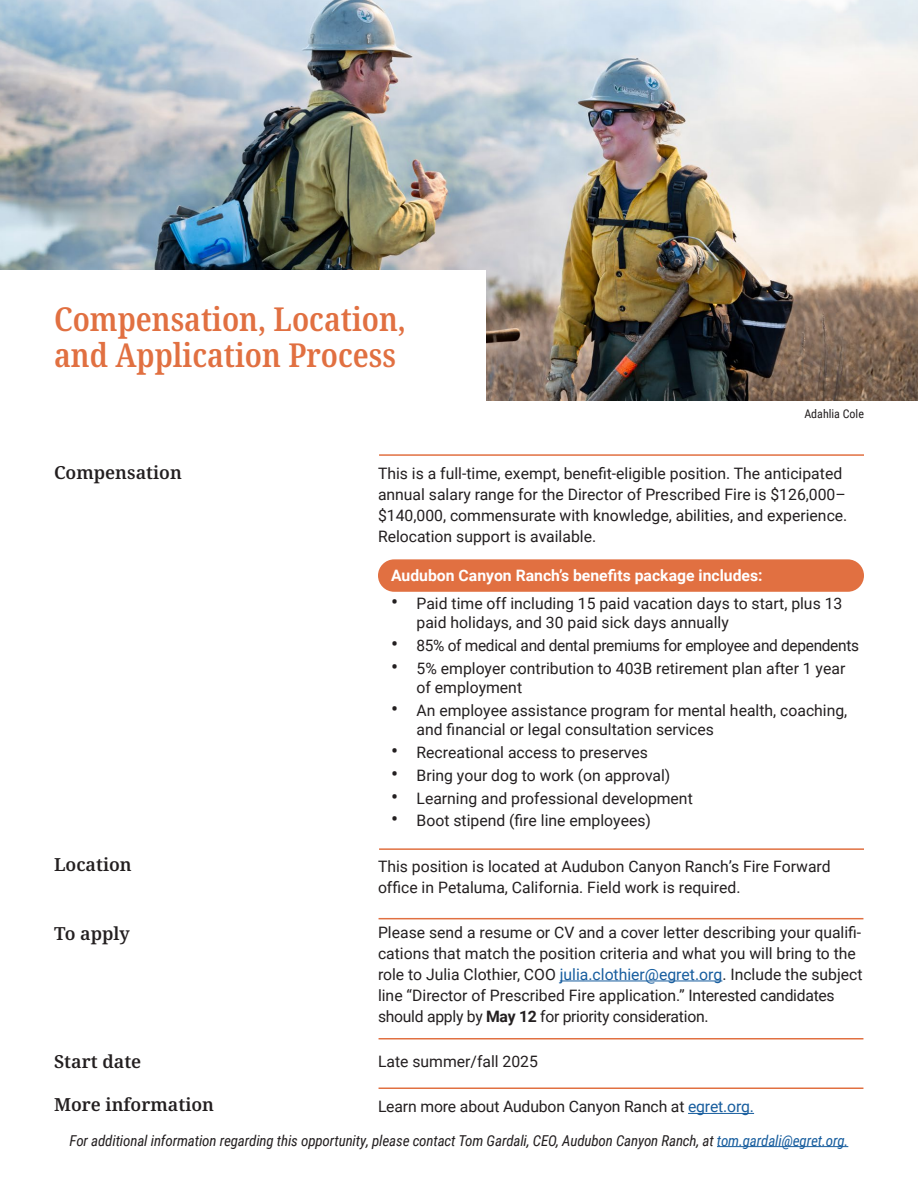
<style>
.page{position:relative;width:918px;height:1188px;background:#fff}
.page>*{position:absolute;margin:0;border:0;box-sizing:border-box;transform-origin:0 0}
.t1{font:600 condensed 33px/36px "Noto Serif";color:#e17041}
.t2{font:600 18px "Noto Serif";color:#231f20}
.t3{font:15.75px/21px "Roboto";color:#231f20}
.t4{font:15.75px "Roboto";letter-spacing:-.02em;color:#231f20}
.t5{font:700 15.75px "Roboto";color:#fff}
.t6{font:italic 15px "Roboto Condensed";letter-spacing:-.01em;color:#231f20}
.t7{font:12px "Roboto Condensed";color:#231f20}
.s1{font-size:21px}
.s2{color:#175d9e}
.s3{font-weight:700}
</style>
<div class="page">
<hr style="left:717px;top:1146px;width:131px;height:1px;background:#175d9e">
<hr style="left:379px;top:454px;width:485px;height:2px;background:#e17041">
<img style="left:0;top:0;width:918px;height:400px">
<div style="left:0;top:270px;width:486px;height:135px;background:#fff"></div>
<div style="left:378px;top:559px;width:486px;height:33px;background:#e17041;border-radius:16px"></div>
<hr style="left:379px;top:848px;width:485px;height:2px;background:#e17041">
<hr style="left:560px;top:981px;width:162px;height:1px;background:#175d9e">
<hr style="left:688px;top:1113px;width:66px;height:1px;background:#175d9e">
<hr style="left:379px;top:918px;width:484px;height:1px;background:#e17041">
<hr style="left:379px;top:1038px;width:484px;height:2px;background:#e17041">
<hr style="left:379px;top:1088px;width:484px;height:1px;background:#e17041">
<p class="t1" style="left:54px;top:302px;width:354px">Compensation, Location, and Application Process</p>
<p class="t7" style="left:804px;top:405px;width:61px">Adahlia Cole</p>
<p class="t2" style="left:54px;top:460px;width:129px">Compensation</p>
<p class="t3" style="left:378px;top:462px;width:471px">This is a full-time, exempt, benefit-eligible position. The anticipated annual salary range for the Director of Prescribed Fire is $126,000– $140,000, commensurate with knowledge, abilities, and experience.<br>Relocation support is available.</p>
<p class="t2" style="left:54px;top:852px;width:79px">Location</p>
<p class="t2" style="left:54px;top:921px;width:77px">To apply</p>
<p class="t2" style="left:54px;top:1049px;width:89px">Start date</p>
<p class="t2" style="left:54px;top:1092px;width:162px">More information</p>
<p class="t5" style="left:391px;top:565px;width:373px">Audubon Canyon Ranch’s benefits package includes:</p>
<p class="t3" style="left:417px;top:593px;width:427px;line-height:19.5px;text-indent:-26px"><span class="s1">•</span> Paid time off including 15 paid vacation days to start, plus 13 paid holidays, and 30 paid sick days annually</p>
<p class="t4" style="left:391px;top:634px;width:470px"><span class="s1">•</span> 85% of medical and dental premiums for employee and dependents</p>
<p class="t3" style="left:417px;top:658px;width:430px;line-height:19.5px;text-indent:-26px"><span class="s1">•</span> 5% employer contribution to 403B retirement plan after 1 year of employment</p>
<p class="t3" style="left:417px;top:700px;width:432px;line-height:19.5px;text-indent:-26px"><span class="s1">•</span> An employee assistance program for mental health, coaching, and financial or legal consultation services</p>
<p class="t3" style="left:391px;top:741px;width:258px"><span class="s1">•</span> Recreational access to preserves</p>
<p class="t3" style="left:391px;top:764px;width:281px"><span class="s1">•</span> Bring your dog to work (on approval)</p>
<p class="t3" style="left:391px;top:787px;width:303px"><span class="s1">•</span> Learning and professional development</p>
<p class="t3" style="left:391px;top:810px;width:261px"><span class="s1">•</span> Boot stipend (fire line employees)</p>
<p class="t3" style="left:378px;top:855px;width:454px">This position is located at Audubon Canyon Ranch’s Fire Forward office in Petaluma, California. Field work is required.</p>
<p class="t3" style="left:378px;top:921px;width:486px">Please send a resume or CV and a cover letter describing your qualifi&shy;cations that match the position criteria and what you will bring to the role to Julia Clothier, COO <span class="s2">julia.clothier@egret.org</span>. Include the subject line “Director of Prescribed Fire application.” Interested candidates should apply by <span class="s3">May 12</span> for priority consideration.</p>
<p class="t3" style="left:378px;top:1050px;width:162px">Late summer/fall 2025</p>
<p class="t3" style="left:378px;top:1096px;width:378px">Learn more about Audubon Canyon Ranch at <span class="s2">egret.org.</span></p>
<p class="t6" style="left:70px;top:1130px;width:780px">For additional information regarding this opportunity, please contact Tom Gardali, CEO, Audubon Canyon Ranch, at <span class="s2">tom.gardali@egret.org.</span></p>
</div>
